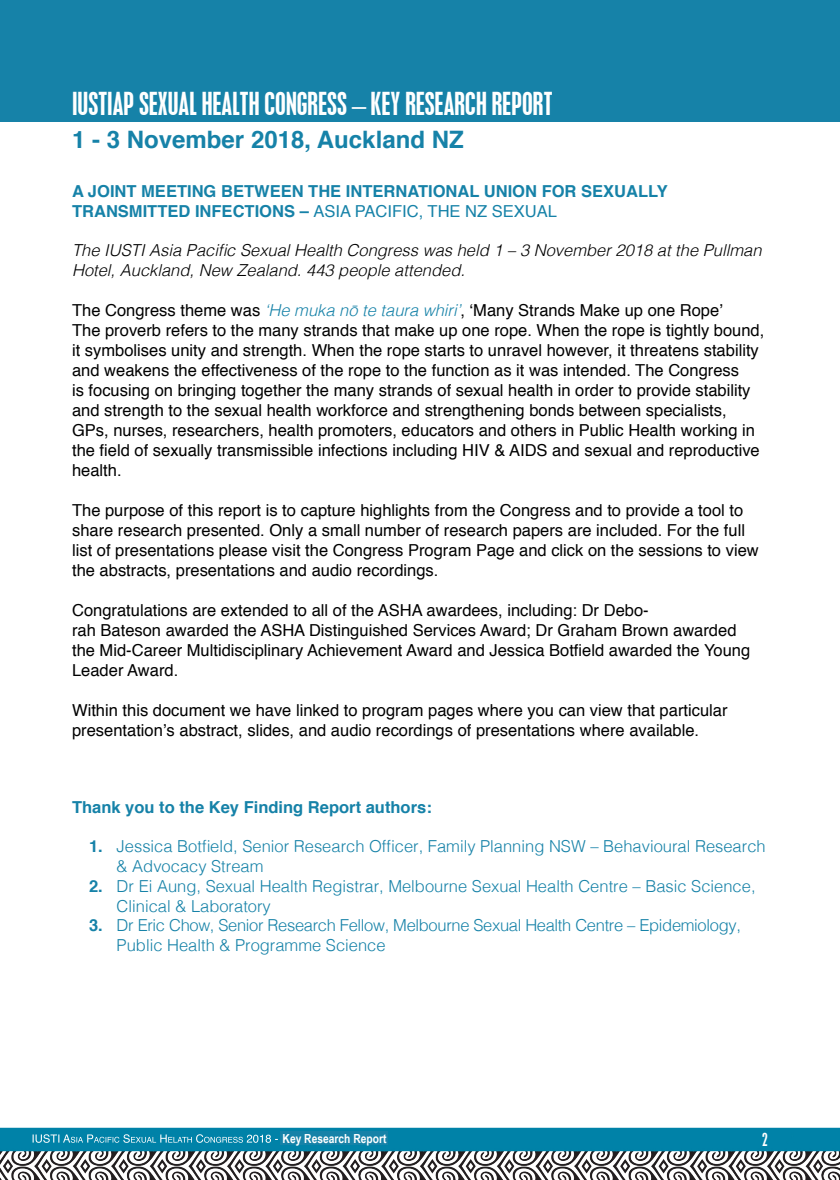
<style>
.page{position:relative;width:840px;height:1180px;background:#fff}
.page>*{position:absolute;margin:0;border:0;box-sizing:border-box;transform-origin:0 0}
.t1{font:condensed 28px "Placard";color:#fff}
.t2{font:700 24px "Helvetica";color:#1682a8}
.t3{font:16.4px/20px "Helvetica";color:#000}
.t4{font:300 16.4px/19.8px "Helvetica";color:#1682a8}
.t5{font:italic 300 16.4px/20px "Helvetica";color:#000}
.t6{font:300 16.4px/19.8px "Helvetica";letter-spacing:-.02em;color:#1682a8}
.t7{font:700 16.4px "Helvetica";color:#1682a8}
.t8{font:16.4px "Helvetica";color:#1682a8}
.t9{font:condensed 16px "Placard";color:#fff}
.t10{font:700 12.4px "Arial Narrow";color:#fff}
.s1{font-weight:700}
.s2{font-weight:300;font-style:italic;color:#1682a8}
</style>
<div class="page">
<img style="left:0;top:1127px;width:839px;height:52px">
<div style="left:0;top:0;width:839px;height:122px;background:#1682a8"></div>
<div style="left:280px;top:1131px;width:107px;height:13px;background:#1682a8"></div>
<p class="t1" style="left:72px;top:86px;width:481px">IUSTIAP SEXUAL HEALTH CONGRESS – KEY RESEARCH REPORT</p>
<p class="t2" style="left:72px;top:118px;width:393px">1 - 3 November 2018, Auckland NZ</p>
<p class="t7" style="left:72px;top:176px;width:596px">A JOINT MEETING BETWEEN THE INTERNATIONAL UNION FOR SEXUALLY</p>
<p class="t8" style="left:72px;top:197px;width:486px"><span class="s1">TRANSMITTED INFECTIONS –</span> ASIA PACIFIC, THE NZ SEXUAL</p>
<p class="t5" style="left:72px;top:239px;width:690px">The IUSTI Asia Pacific Sexual Health Congress was held 1 – 3 November 2018 at the Pullman<br>Hotel, Auckland, New Zealand. 443 people attended.</p>
<p class="t3" style="left:72px;top:299px;width:652px">The Congress theme was <span class="s2">‘He muka nō te taura whiri’</span>, ‘Many Strands Make up one Rope’</p>
<p class="t3" style="left:72px;top:319px;width:693px">The proverb refers to the many strands that make up one rope. When the rope is tightly bound, it symbolises unity and strength. When the rope starts to unravel however, it threatens stability and weakens the effectiveness of the rope to the function as it was intended. The Congress<br>is focusing on bringing together the many strands of sexual health in order to provide stability and strength to the sexual health workforce and strengthening bonds between specialists, GPs, nurses, researchers, health promoters, educators and others in Public Health working in the field of sexually transmissible infections including HIV &amp; AIDS and sexual and reproductive health.</p>
<p class="t3" style="left:72px;top:499px;width:687px">The purpose of this report is to capture highlights from the Congress and to provide a tool to share research presented. Only a small number of research papers are included. For the full list of presentations please visit the Congress Program Page and click on the sessions to view the abstracts, presentations and audio recordings.</p>
<p class="t3" style="left:72px;top:599px;width:679px">Congratulations are extended to all of the ASHA awardees, including: Dr Debo-<br>rah Bateson awarded the ASHA Distinguished Services Award; Dr Graham Brown awarded the Mid-Career Multidisciplinary Achievement Award and Jessica Botfield awarded the Young Leader Award.</p>
<p class="t3" style="left:72px;top:699px;width:656px">Within this document we have linked to program pages where you can view that particular presentation’s abstract, slides, and audio recordings of presentations where available.</p>
<p class="t7" style="left:72px;top:792px;width:361px">Thank you to the Key Finding Report authors:</p>
<p class="t4" style="left:117px;top:835px;width:650px;text-indent:-28px"><span class="s1">1.</span> Jessica Botfield, Senior Research Officer, Family Planning NSW – Behavioural Research &amp; Advocacy Stream</p>
<p class="t4" style="left:117px;top:874px;width:640px;text-indent:-28px"><span class="s1">2.</span> Dr Ei Aung, Sexual Health Registrar, Melbourne Sexual Health Centre – Basic Science,<br>Clinical &amp; Laboratory</p>
<p class="t6" style="left:117px;top:914px;width:625px;text-indent:-28px"><span class="s1">3.</span> Dr Eric Chow, Senior Research Fellow, Melbourne Sexual Health Centre – Epidemiology,<br>Public Health &amp; Programme Science</p>
<p class="t10" style="left:282px;top:1128px;width:105px">Key Research Report</p>
<p class="t9" style="left:761px;top:1129px;width:7px">2</p>
</div>
